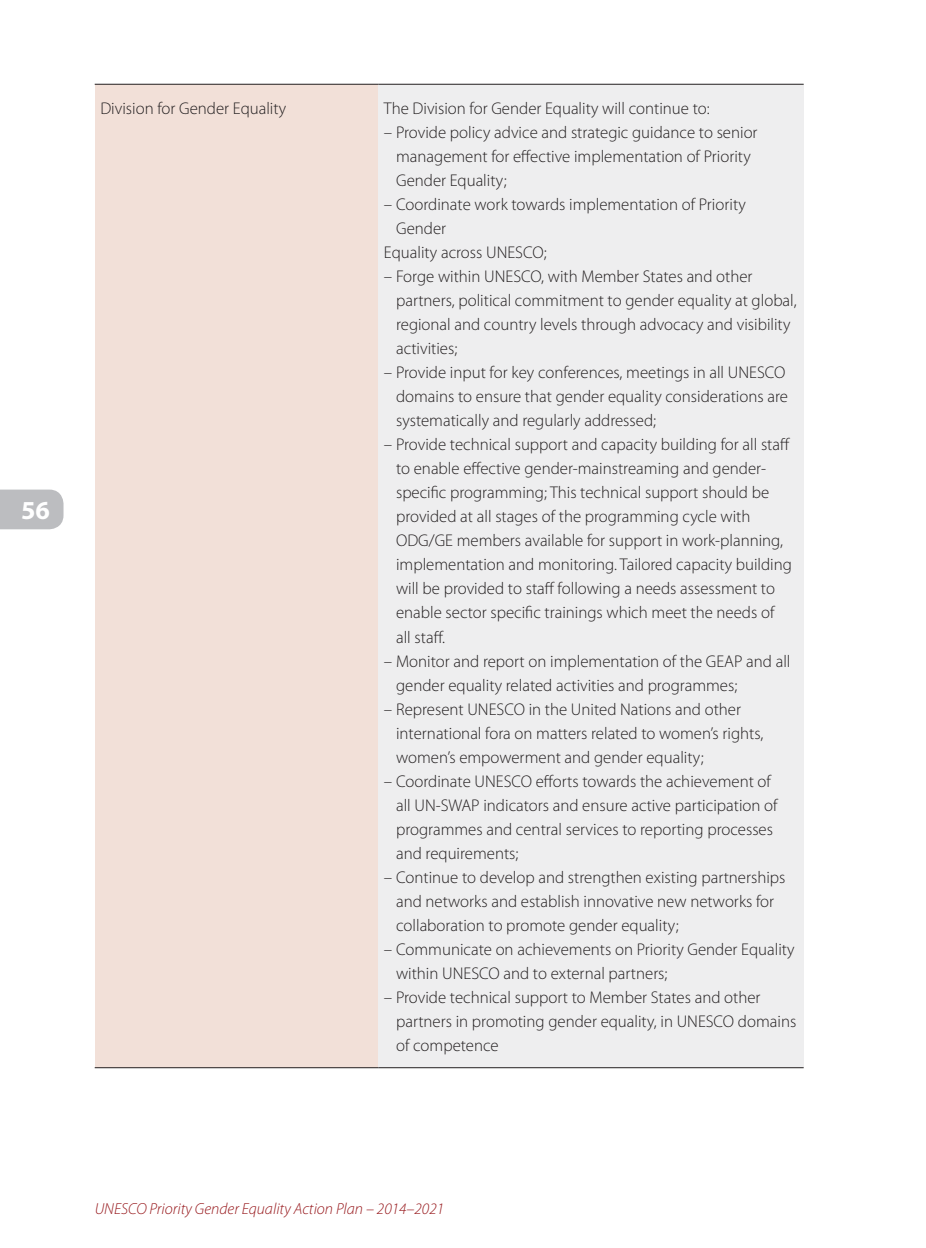
<style>
.page{position:relative;width:926px;height:1248px;background:#fff}
.page>*{position:absolute;margin:0;border:0;box-sizing:border-box;transform-origin:0 0}
.t1{font:700 26px "Myriad Pro";color:#fff}
.t2{font:300 17px/24px "Myriad Pro";color:#231f20}
.t3{font:italic 300 16px "Myriad Pro";color:#981a1e}
</style>
<div class="page">
<div style="left:0;top:489px;width:63px;height:40px;background:#bcbdc0"></div>
<div style="left:95px;top:84px;width:283px;height:983px;background:#f2e0d8"></div>
<div style="left:378px;top:84px;width:425px;height:983px;background:#eeeeef"></div>
<hr style="left:95px;top:84px;width:283px;height:1px;background:#231f20">
<hr style="left:378px;top:84px;width:425px;height:1px;background:#231f20">
<hr style="left:95px;top:1067px;width:283px;height:1px;background:#231f20">
<hr style="left:378px;top:1067px;width:425px;height:1px;background:#231f20">
<h1 class="t1" style="left:21px;top:501px;width:30px">56</h1>
<p class="t2" style="left:100px;top:96px;width:187px">Division for Gender Equality</p>
<p class="t2" style="left:384px;top:96px;width:327px">The Division for Gender Equality will continue to:</p>
<p class="t2" style="left:396px;top:120px;width:363px;text-indent:-12px">– Provide policy advice and strategic guidance to senior management for effective implementation of Priority<br>Gender Equality;</p>
<p class="t2" style="left:384px;top:192px;width:363px">– Coordinate work towards implementation of Priority</p>
<p class="t2" style="left:396px;top:216px;width:52px">Gender</p>
<p class="t2" style="left:384px;top:240px;width:164px">Equality across UNESCO;</p>
<p class="t2" style="left:396px;top:264px;width:402px;text-indent:-12px">– Forge within UNESCO, with Member States and other partners, political commitment to gender equality at global, regional and country levels through advocacy and visibility activities;</p>
<p class="t2" style="left:396px;top:360px;width:393px;text-indent:-12px">– Provide input for key conferences, meetings in all UNESCO domains to ensure that gender equality considerations are systematically and regularly addressed;</p>
<p class="t2" style="left:396px;top:432px;width:397px;text-indent:-12px">– Provide technical support and capacity building for all staff to enable effective gender-mainstreaming and gender&shy;specific programming; This technical support should be provided at all stages of the programming cycle with ODG/GE members available for support in work-planning, implementation and monitoring. Tailored capacity building will be provided to staff following a needs assessment to enable sector specific trainings which meet the needs of all staff.</p>
<p class="t2" style="left:396px;top:648px;width:396px;text-indent:-12px">– Monitor and report on implementation of the GEAP and all gender equality related activities and programmes;</p>
<p class="t2" style="left:396px;top:696px;width:369px;text-indent:-12px">– Represent UNESCO in the United Nations and other international fora on matters related to women’s rights, women’s empowerment and gender equality;</p>
<p class="t2" style="left:396px;top:768px;width:383px;text-indent:-12px">– Coordinate UNESCO efforts towards the achievement of all UN-SWAP indicators and ensure active participation of programmes and central services to reporting processes and requirements;</p>
<p class="t2" style="left:396px;top:864px;width:391px;text-indent:-12px">– Continue to develop and strengthen existing partnerships and networks and establish innovative new networks for collaboration to promote gender equality;</p>
<p class="t2" style="left:396px;top:936px;width:400px;text-indent:-12px">– Communicate on achievements on Priority Gender Equality within UNESCO and to external partners;</p>
<p class="t2" style="left:396px;top:984px;width:402px;text-indent:-12px">– Provide technical support to Member States and other partners in promoting gender equality, in UNESCO domains of competence</p>
<p class="t3" style="left:95px;top:1198px;width:351px">UNESCO Priority Gender Equality Action Plan – 2014–2021</p>
</div>
